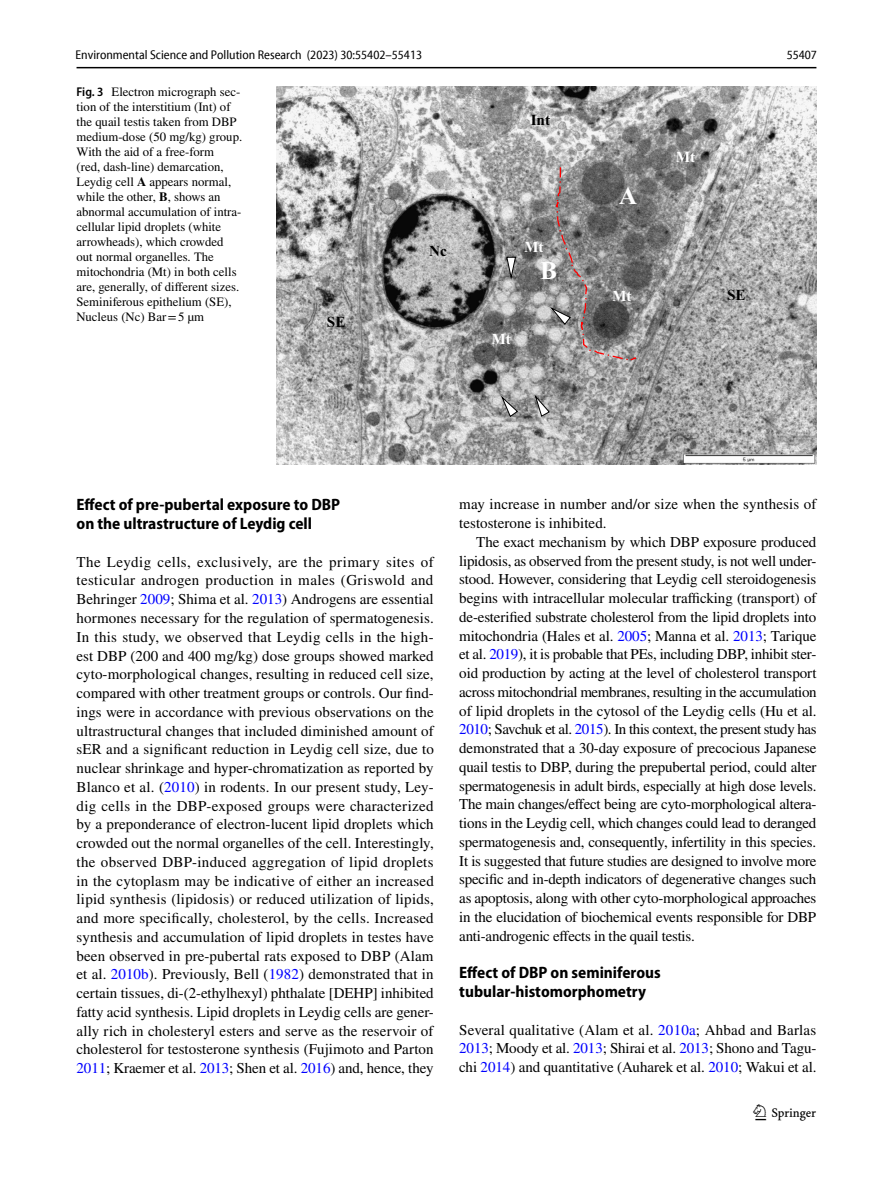
<style>
.page{position:relative;width:893px;height:1187px;background:#fff}
.page>*{position:absolute;margin:0;border:0;box-sizing:border-box;transform-origin:0 0}
.t1{font:25.5px "Times New Roman PS Bold MT3";color:#fff}
.t2{font:22.5px "Springnew Regular 3";color:#000}
.t3{font:700 semi-condensed 16.5px/18.8px "Myriad Pro";color:#000}
.t4{font:15.3px "Times New Roman PS Bold MT3";color:#000}
.t5{font:15.3px "Times New Roman PS Bold MT3";color:#fff}
.t6{font:15px/18.8px "STIX";letter-spacing:-.005em;color:#000;text-align:justify}
.t7{font:12.75px/15px "STIX";color:#000}
.t8{font:semi-condensed 12.75px "Myriad Pro Unic";color:#000}
.s1{font-family:"Myriad Pro";font-weight:600;font-stretch:semi-condensed}
.s2{font-weight:700}
.s3{color:#00f}
</style>
<div class="page">
<hr style="left:77px;top:67px;width:739px;height:1px;background:#000">
<img style="left:276px;top:87px;width:540px;height:377px">
<svg style="left:551px;top:166px;width:87px;height:196px;background:#817e7e"></svg>
<svg style="left:501px;top:396px;width:17px;height:21px"></svg>
<svg style="left:535px;top:395px;width:15px;height:21px"></svg>
<svg style="left:506px;top:257px;width:10px;height:22px"></svg>
<p class="t8" style="left:76px;top:50px;width:348px">Environmental Science and Pollution Research (2023) 30:55402–55413</p>
<p class="t8" style="left:787px;top:50px;width:32px">55407</p>
<p class="t7" style="left:77px;top:85px;width:167px"><span class="s1">Fig. 3</span> Electron micrograph sec&shy;tion of the interstitium (Int) of the quail testis taken from DBP medium-dose (50 mg/kg) group.<br>With the aid of a free-form<br>(red, dash-line) demarcation,<br>Leydig cell <span class="s2">A</span> appears normal, while the other, <span class="s2">B</span>, shows an abnormal accumulation of intra&shy;cellular lipid droplets (white arrowheads), which crowded out normal organelles. The mitochondria (Mt) in both cells are, generally, of different sizes.<br>Seminiferous epithelium (SE),<br>Nucleus (Nc) Bar=5 µm</p>
<p class="t4" style="left:327px;top:311px;width:20px">SE</p>
<p class="t4" style="left:531px;top:109px;width:21px">Int</p>
<p class="t4" style="left:429px;top:239px;width:19px">Nc</p>
<p class="t5" style="left:524px;top:235px;width:21px">Mt</p>
<h1 class="t1" style="left:540px;top:252px;width:19px">B</h1>
<p class="t5" style="left:491px;top:327px;width:21px">Mt</p>
<h1 class="t1" style="left:619px;top:177px;width:20px">A</h1>
<p class="t5" style="left:612px;top:285px;width:21px">Mt</p>
<p class="t5" style="left:676px;top:146px;width:21px">Mt</p>
<p class="t4" style="left:727px;top:284px;width:20px">SE</p>
<p class="t3" style="left:77px;top:495px;width:265px">Effect of pre‑pubertal exposure to DBP on the ultrastructure of Leydig cell</p>
<p class="t6" style="left:77px;top:553px;width:359px">The Leydig cells, exclusively, are the primary sites of testicular androgen production in males (Griswold and Behringer <span class="s3">2009</span>; Shima et al. <span class="s3">2013</span>) Androgens are essential hormones necessary for the regulation of spermatogenesis.<br>In this study, we observed that Leydig cells in the high&shy;est DBP (200 and 400 mg/kg) dose groups showed marked cyto-morphological changes, resulting in reduced cell size, compared with other treatment groups or controls. Our find&shy;ings were in accordance with previous observations on the ultrastructural changes that included diminished amount of sER and a significant reduction in Leydig cell size, due to nuclear shrinkage and hyper-chromatization as reported by Blanco et al. (<span class="s3">2010</span>) in rodents. In our present study, Ley&shy;dig cells in the DBP-exposed groups were characterized by a preponderance of electron-lucent lipid droplets which crowded out the normal organelles of the cell. Interestingly, the observed DBP-induced aggregation of lipid droplets in the cytoplasm may be indicative of either an increased lipid synthesis (lipidosis) or reduced utilization of lipids, and more specifically, cholesterol, by the cells. Increased synthesis and accumulation of lipid droplets in testes have been observed in pre-pubertal rats exposed to DBP (Alam et al. <span class="s3">2010b</span>). Previously, Bell (<span class="s3">1982</span>) demonstrated that in certain tissues, di-(2-ethylhexyl) phthalate [DEHP] inhibited fatty acid synthesis. Lipid droplets in Leydig cells are gener&shy;ally rich in cholesteryl esters and serve as the reservoir of cholesterol for testosterone synthesis (Fujimoto and Parton <span class="s3">2011</span>; Kraemer et al. <span class="s3">2013</span>; Shen et al. <span class="s3">2016</span>) and, hence, they</p>
<p class="t6" style="left:459px;top:496px;width:359px">may increase in number and/or size when the synthesis of testosterone is inhibited.</p>
<p class="t6" style="left:459px;top:533px;width:359px;text-indent:17px">The exact mechanism by which DBP exposure produced lipidosis, as observed from the present study, is not well under&shy;stood. However, considering that Leydig cell steroidogenesis begins with intracellular molecular trafficking (transport) of de-esterified substrate cholesterol from the lipid droplets into mitochondria (Hales et al. <span class="s3">2005</span>; Manna et al. <span class="s3">2013</span>; Tarique et al. <span class="s3">2019</span>), it is probable that PEs, including DBP, inhibit ster&shy;oid production by acting at the level of cholesterol transport across mitochondrial membranes, resulting in the accumulation of lipid droplets in the cytosol of the Leydig cells (Hu et al.<br><span class="s3">2010</span>; Savchuk et al. <span class="s3">2015</span>). In this context, the present study has demonstrated that a 30-day exposure of precocious Japanese quail testis to DBP, during the prepubertal period, could alter spermatogenesis in adult birds, especially at high dose levels.<br>The main changes/effect being are cyto-morphological altera&shy;tions in the Leydig cell, which changes could lead to deranged spermatogenesis and, consequently, infertility in this species.<br>It is suggested that future studies are designed to involve more specific and in-depth indicators of degenerative changes such as apoptosis, along with other cyto-morphological approaches in the elucidation of biochemical events responsible for DBP anti-androgenic effects in the quail testis.</p>
<p class="t3" style="left:459px;top:963px;width:203px">Effect of DBP on seminiferous tubular‑histomorphometry</p>
<p class="t6" style="left:459px;top:1021px;width:359px">Several qualitative (Alam et al. <span class="s3">2010a</span>; Ahbad and Barlas <span class="s3">2013</span>; Moody et al. <span class="s3">2013</span>; Shirai et al. <span class="s3">2013</span>; Shono and Tagu&shy;chi <span class="s3">2014</span>) and quantitative (Auharek et al. <span class="s3">2010</span>; Wakui et al.</p>
<h2 class="t2" style="left:755px;top:1104px;width:62px">1 3</h2>
</div>
